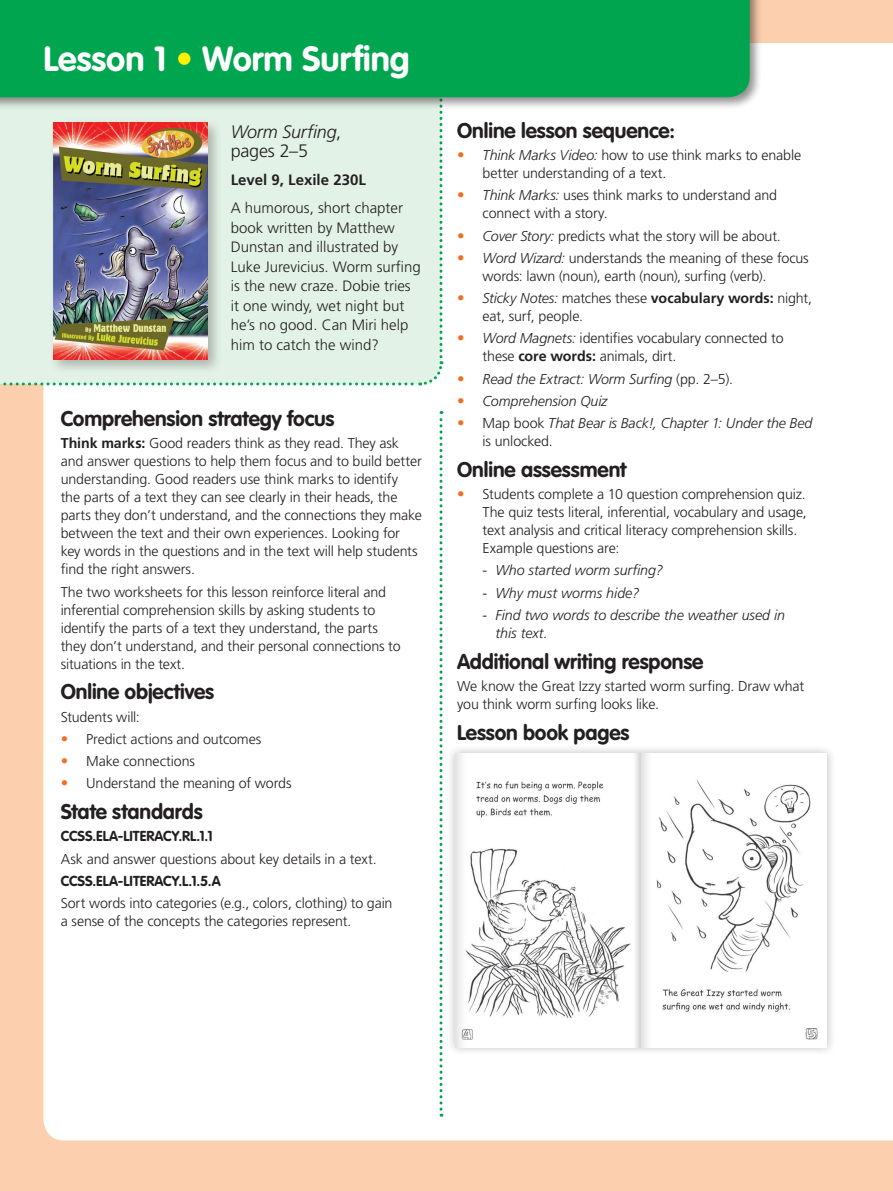
<style>
.page{position:relative;width:893px;height:1191px;background:#fccfae}
.page>*{position:absolute;margin:0;border:0;box-sizing:border-box;transform-origin:0 0}
.A_head{font:700 34.5px "VAG Rounded";color:#fff}
.header{font:700 21px "VAG Rounded";letter-spacing:-.005em;color:#231f20}
.Title{font:italic 300 18px/19.5px "Frutiger";letter-spacing:-.015em;color:#231f20}
.blurb{font:300 15px/19.5px "Frutiger";color:#231f20}
.lexiles{font:700 15px "Frutiger";color:#231f20}
.body{font:300 14.25px/18px "Frutiger";letter-spacing:-.01em;color:#231f20}
.t1{font:italic 300 14.25px/18px "Frutiger";color:#231f20}
.CCSS{font:700 14.25px "VAG Rounded";color:#231f20}
.s1{color:#fff101}
.s2{font-style:normal}
.s3{font-weight:700}
.s4{font-size:15px;color:#f36e21}
.s5{font-style:italic}
.s6{font-style:normal;font-size:15px;color:#f36e21}
</style>
<div class="page">
<div style="left:43px;top:43px;width:850px;height:1097px;background:#fff"></div>
<div style="left:0;top:110px;width:444px;height:277px;background:#e3f2e7"></div>
<div style="left:0;top:0;width:762px;height:110px;background:#231f20;opacity:.5"></div>
<div style="left:0;top:0;width:750px;height:97px;background:#00a54f"></div>
<svg style="left:439px;top:411px;width:3px;height:705px;background:#aae0c4"></svg>
<div style="left:48px;top:118px;width:175px;height:257px;background:#231f20;opacity:.3"></div>
<img style="left:53px;top:123px;width:154px;height:237px">
<div style="left:446px;top:744px;width:390px;height:312px;background:#231f20;opacity:.3"></div>
<img style="left:455px;top:753px;width:372px;height:294px">
<p class="A_head" style="left:43px;top:39px;width:368px">Lesson 1 <span class="s1">•</span> Worm Surfing</p>
<p class="Title" style="left:231px;top:121px;width:112px">Worm Surfing<span class="s2">, pages 2–5</span></p>
<p class="lexiles" style="left:231px;top:171px;width:137px">Level 9, Lexile 230L</p>
<p class="blurb" style="left:231px;top:198px;width:192px">A humorous, short chapter book written by Matthew<br>Dunstan and illustrated by<br>Luke Jurevicius. Worm surfing is the new craze. Dobie tries it one windy, wet night but he’s no good. Can Miri help him to catch the wind?</p>
<p class="header" style="left:61px;top:406px;width:275px">Comprehension strategy focus</p>
<p class="body" style="left:61px;top:434px;width:363px"><span class="s3">Think marks:</span> Good readers think as they read. They ask and answer questions to help them focus and to build better understanding. Good readers use think marks to identify<br>the parts of a text they can see clearly in their heads, the parts they don’t understand, and the connections they make between the text and their own experiences. Looking for key words in the questions and in the text will help students find the right answers.</p>
<p class="body" style="left:61px;top:582px;width:341px">The two worksheets for this lesson reinforce literal and inferential comprehension skills by asking students to identify the parts of a text they understand, the parts they don’t understand, and their personal connections to situations in the text.</p>
<p class="header" style="left:61px;top:679px;width:155px">Online objectives</p>
<p class="body" style="left:61px;top:707px;width:81px">Students will:</p>
<p class="body" style="left:61px;top:730px;width:202px"><span class="s4">•</span> Predict actions and outcomes</p>
<p class="body" style="left:61px;top:752px;width:136px"><span class="s4">•</span> Make connections</p>
<p class="body" style="left:61px;top:774px;width:232px"><span class="s4">•</span> Understand the meaning of words</p>
<p class="header" style="left:61px;top:799px;width:143px">State standards</p>
<p class="CCSS" style="left:61px;top:828px;width:153px">CCSS.ELA-LITERACY.RL.1.1</p>
<p class="body" style="left:61px;top:849px;width:317px">Ask and answer questions about key details in a text.</p>
<p class="CCSS" style="left:61px;top:872px;width:161px">CCSS.ELA-LITERACY.L.1.5.A</p>
<p class="body" style="left:61px;top:894px;width:333px">Sort words into categories (e.g., colors, clothing) to gain a sense of the concepts the categories represent.</p>
<p class="header" style="left:457px;top:118px;width:219px">Online lesson sequence:</p>
<p class="body" style="left:483px;top:146px;width:320px;text-indent:-26px"><span class="s4">•</span> <span class="s5">Think Marks Video:</span> how to use think marks to enable better understanding of a text.</p>
<p class="body" style="left:483px;top:186px;width:296px;text-indent:-26px"><span class="s4">•</span> <span class="s5">Think Marks:</span> uses think marks to understand and connect with a story.</p>
<p class="body" style="left:457px;top:227px;width:325px"><span class="s4">•</span> <span class="s5">Cover Story:</span> predicts what the story will be about.</p>
<p class="body" style="left:483px;top:249px;width:328px;text-indent:-26px"><span class="s4">•</span> <span class="s5">Word Wizard:</span> understands the meaning of these focus words: lawn (noun), earth (noun), surfing (verb).</p>
<p class="body" style="left:483px;top:289px;width:331px;text-indent:-26px"><span class="s4">•</span> <span class="s5">Sticky Notes:</span> matches these <span class="s3">vocabulary words:</span> night, eat, surf, people.</p>
<p class="body" style="left:483px;top:329px;width:302px;text-indent:-26px"><span class="s4">•</span> <span class="s5">Word Magnets:</span> identifies vocabulary connected to these <span class="s3">core words:</span> animals, dirt.</p>
<p class="t1" style="left:457px;top:369px;width:277px"><span class="s6">•</span> Read the Extract: Worm Surfing <span class="s2">(pp. 2–5).</span></p>
<p class="t1" style="left:457px;top:392px;width:152px"><span class="s6">•</span> Comprehension Quiz</p>
<p class="t1" style="left:483px;top:414px;width:331px;text-indent:-26px"><span class="s6">•</span> <span class="s2">Map book</span> That Bear is Back!, Chapter 1: Under the Bed <span class="s2">is unlocked.</span></p>
<p class="header" style="left:457px;top:457px;width:171px">Online assessment</p>
<p class="body" style="left:483px;top:485px;width:326px;text-indent:-26px"><span class="s4">•</span> Students complete a 10 question comprehension quiz.<br>The quiz tests literal, inferential, vocabulary and usage, text analysis and critical literacy comprehension skills.<br>Example questions are:</p>
<p class="t1" style="left:483px;top:561px;width:182px"><span class="s2">-</span> Who started worm surfing?</p>
<p class="t1" style="left:483px;top:584px;width:158px"><span class="s2">-</span> Why must worms hide?</p>
<p class="t1" style="left:495px;top:606px;width:291px;text-indent:-13px"><span class="s2">-</span> Find two words to describe the weather used in this text.</p>
<p class="header" style="left:457px;top:649px;width:248px">Additional writing response</p>
<p class="body" style="left:457px;top:677px;width:349px">We know the Great Izzy started worm surfing. Draw what you think worm surfing looks like.</p>
<p class="header" style="left:457px;top:720px;width:174px">Lesson book pages</p>
</div>
